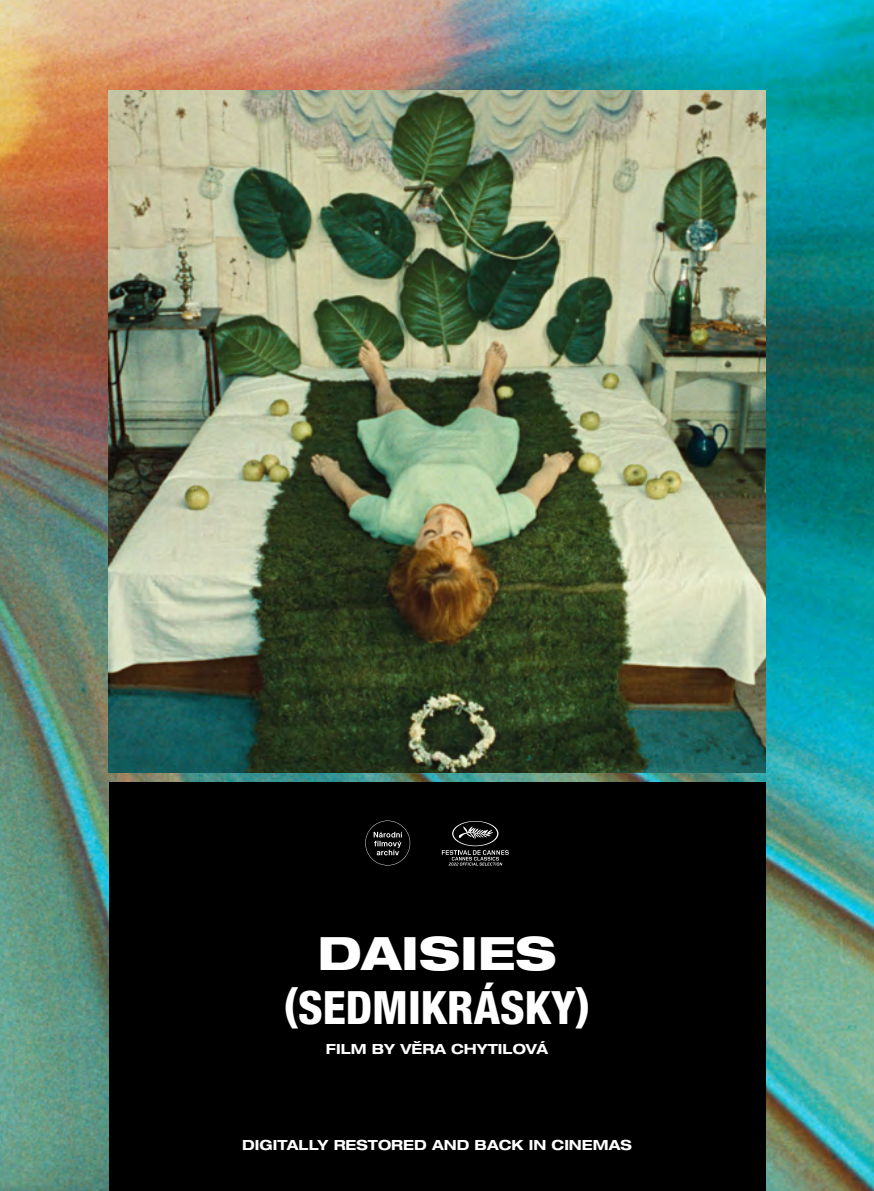
<style>
.page{position:relative;width:874px;height:1191px;background:#fff}
.page>*{position:absolute;margin:0;border:0;box-sizing:border-box;transform-origin:0 0}
.t1{font:800 condensed 46px "Helvetica Neue LT Pro";color:#fff}
.t2{font:800 expanded 46px "Helvetica Neue LT Pro";color:#fff}
.t3{font:700 expanded 14px "Helvetica Neue LT Pro";color:#fff}
</style>
<div class="page">
<img style="left:0;top:0;width:873px;height:1191px">
<img style="left:109px;top:91px;width:655px;height:681px">
<div style="left:109px;top:782px;width:655px;height:409px;background:#000"></div>
<svg style="left:365px;top:820px;width:45px;height:45px"></svg>
<svg style="left:441px;top:821px;width:67px;height:44px"></svg>
<h1 class="t2" style="left:317px;top:923px;width:240px">DAISIES</h1>
<h1 class="t1" style="left:283px;top:979px;width:308px">(SEDMIKRÁSKY)</h1>
<p class="t3" style="left:326px;top:1040px;width:223px">FILM BY VĚRA CHYTILOVÁ</p>
<p class="t3" style="left:242px;top:1136px;width:391px">DIGITALLY RESTORED AND BACK IN CINEMAS</p>
</div>
